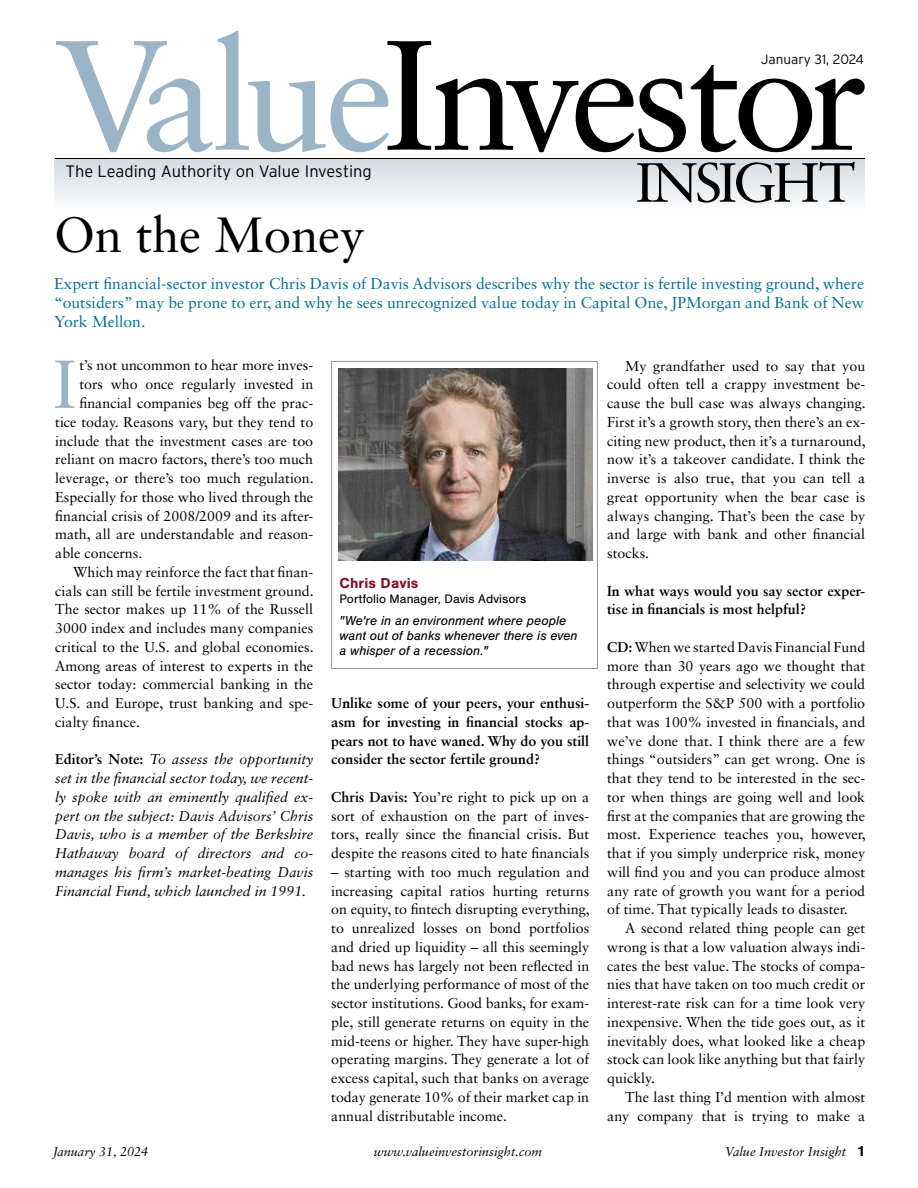
<style>
.page{position:relative;width:918px;height:1188px;background:#fff}
.page>*{position:absolute;margin:0;border:0;box-sizing:border-box;transform-origin:0 0}
.t1{font:156px "Sabon LT Std";letter-spacing:-.06em;color:#000}
.t2{font:67.95px "Sabon LT Std";color:#9bb5c6}
.t3{font:55.2px "Sabon LT Std";letter-spacing:-.05em;color:#000}
.t4{font:49.5px "Sabon LT Std";letter-spacing:-.005em;color:#000}
.t5{font:300 16.5px "Interstate";color:#000}
.t6{font:15.75px/18.8px "Sabon LT Std";color:#007099;text-align:justify}
.t7{font:700 15px "Nimbus San";letter-spacing:.01em;color:#860e25}
.t8{font:14.25px/18.8px "Sabon LT Std";color:#000;text-align:justify}
.t9{font:italic 14.25px/18.8px "Sabon LT Std";color:#000;text-align:justify}
.t10{font:700 14.25px/18.8px "Sabon LT Std";color:#000;text-align:justify}
.t11{font:italic 13.5px/15px "Nimbus San";letter-spacing:.005em;color:#000}
.t12{font:300 13.5px "Interstate";color:#000}
.t13{font:italic 12.75px "Sabon LT Std";color:#000}
.t14{font:12.75px "Nimbus San";letter-spacing:.005em;color:#000}
.s1{color:#9bb5c6}
.s2{font-weight:700;font-style:normal}
.s3{font-weight:700}
.s4{font-family:"Nimbus San";font-weight:700;font-style:normal;font-size:15px}
</style>
<div class="page">
<div style="left:331px;top:361px;width:267px;height:308px;border:1px solid #939598"></div>
<img style="left:338px;top:368px;width:254px;height:193px">
<div style="left:55px;top:158px;width:810px;height:52px;background:linear-gradient(to bottom,#d2dbe3,#fafbfb)"></div>
<hr style="left:55px;top:158px;width:810px;height:1px;background:#000">
<h1 class="t1" style="left:55px;top:3px;width:815px"><span class="s1">Value</span>Investor</h1>
<h3 class="t3" style="left:636px;top:150px;width:221px">INSIGHT</h3>
<p class="t12" style="left:761px;top:52px;width:105px">January 31, 2024</p>
<p class="t5" style="left:66px;top:162px;width:308px">The Leading Authority on Value Investing</p>
<h3 class="t4" style="left:54px;top:206px;width:312px">On the Money</h3>
<p class="t6" style="left:54px;top:274px;width:812px">Expert financial-sector investor Chris Davis of Davis Advisors describes why the sector is fertile investing ground, where “outsiders” may be prone to err, and why he sees unrecognized value today in Capital One, JPMorgan and Bank of New York Mellon.</p>
<h2 class="t2" style="left:53px;top:344px;width:24px">I</h2>
<p class="t8" style="left:79px;top:356px;width:235px">t’s not uncommon to hear more inves-</p>
<p class="t8" style="left:79px;top:375px;width:235px">tors who once regularly invested in</p>
<p class="t8" style="left:79px;top:394px;width:235px">financial companies beg off the prac-</p>
<p class="t8" style="left:55px;top:412px;width:260px">tice today. Reasons vary, but they tend to</p>
<p class="t8" style="left:55px;top:431px;width:259px">include that the investment cases are too</p>
<p class="t8" style="left:55px;top:450px;width:259px">reliant on macro factors, there’s too much</p>
<p class="t8" style="left:55px;top:469px;width:260px">leverage, or there’s too much regulation.</p>
<p class="t8" style="left:55px;top:487px;width:260px">Especially for those who lived through the</p>
<p class="t8" style="left:55px;top:506px;width:259px">financial crisis of 2008/2009 and its after-</p>
<p class="t8" style="left:55px;top:525px;width:260px">math, all are understandable and reason-</p>
<p class="t8" style="left:55px;top:544px;width:89px">able concerns.</p>
<p class="t8" style="left:73px;top:562px;width:241px">Which may reinforce the fact that finan-</p>
<p class="t8" style="left:55px;top:581px;width:260px">cials can still be fertile investment ground.</p>
<p class="t8" style="left:55px;top:600px;width:259px">The sector makes up 11% of the Russell</p>
<p class="t8" style="left:55px;top:619px;width:259px">3000 index and includes many companies</p>
<p class="t8" style="left:55px;top:637px;width:260px">critical to the U.S. and global economies.</p>
<p class="t8" style="left:55px;top:656px;width:260px">Among areas of interest to experts in the</p>
<p class="t8" style="left:55px;top:675px;width:259px">sector today: commercial banking in the</p>
<p class="t8" style="left:55px;top:694px;width:259px">U.S. and Europe, trust banking and spe-</p>
<p class="t8" style="left:55px;top:712px;width:86px">cialty finance.</p>
<p class="t9" style="left:55px;top:750px;width:260px"><span class="s2">Editor’s Note:</span> To assess the opportunity set in the financial sector today, we recent&shy;ly spoke with an eminently qualified ex&shy;pert on the subject: Davis Advisors’ Chris Davis, who is a member of the Berkshire Hathaway board of directors and co&shy;manages his firm’s market-beating Davis Financial Fund, which launched in 1991.</p>
<p class="t7" style="left:339px;top:575px;width:81px">Chris Davis</p>
<p class="t14" style="left:339px;top:592px;width:188px">Portfolio Manager, Davis Advisors</p>
<p class="t11" style="left:339px;top:613px;width:240px">"We're in an environment where people want out of banks whenever there is even a whisper of a recession."</p>
<p class="t10" style="left:331px;top:694px;width:260px">Unlike some of your peers, your enthusi&shy;asm for investing in financial stocks ap&shy;pears not to have waned. Why do you still consider the sector fertile ground?</p>
<p class="t8" style="left:331px;top:787px;width:260px"><span class="s3">Chris Davis:</span> You’re right to pick up on a sort of exhaustion on the part of inves&shy;tors, really since the financial crisis. But despite the reasons cited to hate financials</p>
<p class="t8" style="left:331px;top:862px;width:260px">– starting with too much regulation and increasing capital ratios hurting returns on equity, to fintech disrupting everything, to unrealized losses on bond portfolios and dried up liquidity – all this seemingly bad news has largely not been reflected in the underlying performance of most of the sector institutions. Good banks, for exam&shy;ple, still generate returns on equity in the mid-teens or higher. They have super-high operating margins. They generate a lot of excess capital, such that banks on average today generate 10% of their market cap in annual distributable income.</p>
<p class="t8" style="left:607px;top:356px;width:260px;text-indent:18px">My grandfather used to say that you could often tell a crappy investment be&shy;cause the bull case was always changing.<br>First it’s a growth story, then there’s an ex&shy;citing new product, then it’s a turnaround, now it’s a takeover candidate. I think the inverse is also true, that you can tell a great opportunity when the bear case is always changing. That’s been the case by and large with bank and other financial stocks.</p>
<p class="t10" style="left:607px;top:581px;width:259px">In what ways would you say sector exper&shy;tise in financials is most helpful?</p>
<p class="t8" style="left:607px;top:637px;width:260px"><span class="s3">CD:</span> When we started Davis Financial Fund more than 30 years ago we thought that through expertise and selectivity we could outperform the S&amp;P 500 with a portfolio that was 100% invested in financials, and we’ve done that. I think there are a few things “outsiders” can get wrong. One is that they tend to be interested in the sec&shy;tor when things are going well and look first at the companies that are growing the most. Experience teaches you, however, that if you simply underprice risk, money will find you and you can produce almost any rate of growth you want for a period of time. That typically leads to disaster.</p>
<p class="t8" style="left:607px;top:919px;width:260px;text-indent:18px">A second related thing people can get wrong is that a low valuation always indi&shy;cates the best value. The stocks of compa&shy;nies that have taken on too much credit or interest-rate risk can for a time look very inexpensive. When the tide goes out, as it inevitably does, what looked like a cheap stock can look like anything but that fairly quickly.</p>
<p class="t8" style="left:607px;top:1087px;width:260px;text-align:right">The last thing I’d mention with almost any company that is trying to make a</p>
<p class="t13" style="left:53px;top:1144px;width:97px">January 31, 2024</p>
<p class="t13" style="left:374px;top:1144px;width:170px">www.valueinvestorinsight.com</p>
<p class="t13" style="left:725px;top:1144px;width:142px">Value Investor Insight <span class="s4">1</span></p>
</div>
